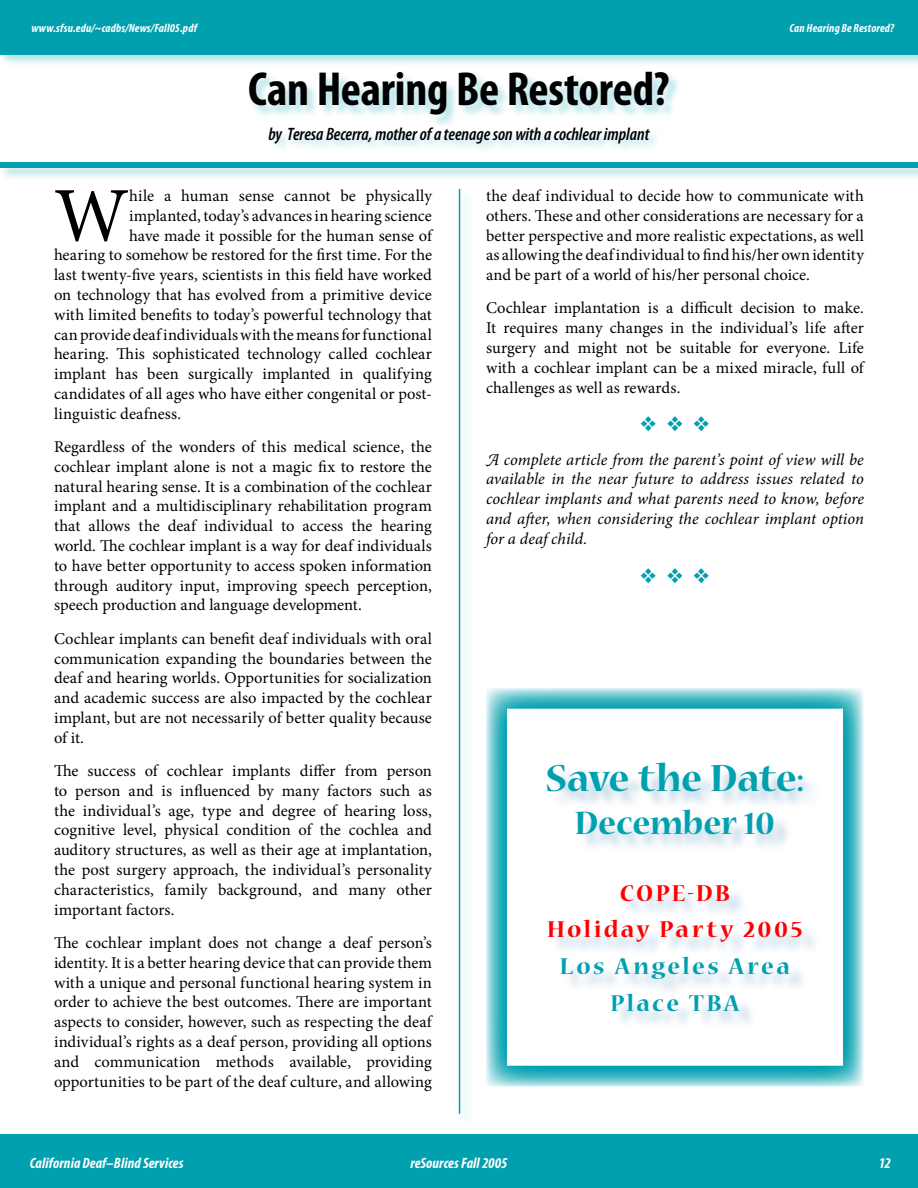
<style>
.page{position:relative;width:918px;height:1188px;background:#fff}
.page>*{position:absolute;margin:0;border:0;box-sizing:border-box;transform-origin:0 0}
.t1{font:77.4px "Minion Pro";color:#000}
.t2{font:700 condensed 48px "Myriad Pro";letter-spacing:-.005em;color:#000}
.t3{font:700 42px "Nueva Std";letter-spacing:-.01em;color:#00a0af}
.t4{font:700 36px "Nueva Std";letter-spacing:-.01em;color:#00a0af}
.t5{font:700 25.5px/36.6px "Nueva Std";letter-spacing:.095em;color:#f00;text-align:center}
.t6{font:700 25.5px/36.6px "Nueva Std";letter-spacing:.095em;color:#00a0af;text-align:center}
.t7{font:italic 600 condensed 18px "Myriad Pro";color:#000}
.t8{font:16.5px/19.8px "Minion Pro";letter-spacing:.005em;color:#000;text-align:justify}
.t9{font:italic 16.5px/19.8px "Minion Pro";color:#000;text-align:justify}
.t10{font:italic 700 condensed 15px "Myriad Pro";letter-spacing:.005em;color:#fff}
.t11{font:italic 700 condensed 12px "Myriad Pro";letter-spacing:.015em;color:#fff}
</style>
<div class="page">
<div style="left:0;top:1134px;width:918px;height:54px;background:#00a0af"></div>
<div style="left:0;top:160px;width:918px;height:22px;background:#00a0af;opacity:.3"></div>
<div style="left:0;top:162px;width:918px;height:6px;background:#00a0af"></div>
<div style="left:457px;top:188px;width:17px;height:939px;background:#00a0af;opacity:.3"></div>
<hr style="left:459px;top:189px;width:1px;height:925px;background:#00a0af">
<div style="left:248px;top:70px;width:434px;height:59px;background:#00a0af;opacity:.3"></div>
<div style="left:267px;top:125px;width:396px;height:32px;background:#00a0af;opacity:.3"></div>
<div style="left:0;top:0;width:918px;height:68px;background:#00a0af;opacity:.3"></div>
<div style="left:0;top:0;width:918px;height:54px;background:#00a0af"></div>
<div style="left:486px;top:688px;width:378px;height:399px;border:21px solid #00a0af"></div>
<div style="left:549px;top:763px;width:273px;height:91px;background:#0062a1;opacity:.3"></div>
<div style="left:550px;top:887px;width:271px;height:143px;background:#0062a1;opacity:.3"></div>
<p class="t11" style="left:32px;top:20px;width:167px">www.sfsu.edu/~cadbs/News/Fall05.pdf</p>
<p class="t11" style="left:790px;top:20px;width:106px">Can Hearing Be Restored?</p>
<h2 class="t2" style="left:248px;top:59px;width:423px">Can Hearing Be Restored?</h2>
<p class="t7" style="left:268px;top:122px;width:383px">by Teresa Becerra, mother of a teenage son with a cochlear implant</p>
<h1 class="t1" style="left:54px;top:164px;width:77px">W</h1>
<p class="t8" style="left:129px;top:186px;width:304px">hile a human sense cannot be physically</p>
<p class="t8" style="left:129px;top:206px;width:304px">implanted, today’s advances in hearing science</p>
<p class="t8" style="left:129px;top:226px;width:304px">have made it possible for the human sense of</p>
<p class="t8" style="left:54px;top:245px;width:380px">hearing to somehow be restored for the first time. For the</p>
<p class="t8" style="left:54px;top:265px;width:379px">last twenty-five years, scientists in this field have worked</p>
<p class="t8" style="left:54px;top:285px;width:379px">on technology that has evolved from a primitive device</p>
<p class="t8" style="left:54px;top:305px;width:379px">with limited benefits to today’s powerful technology that</p>
<p class="t8" style="left:54px;top:325px;width:379px">can provide deaf individuals with the means for functional</p>
<p class="t8" style="left:54px;top:344px;width:379px">hearing. This sophisticated technology called cochlear</p>
<p class="t8" style="left:54px;top:364px;width:379px">implant has been surgically implanted in qualifying</p>
<p class="t8" style="left:54px;top:384px;width:379px">candidates of all ages who have either congenital or post-</p>
<p class="t8" style="left:54px;top:404px;width:129px">linguistic deafness.</p>
<p class="t8" style="left:54px;top:437px;width:379px">Regardless of the wonders of this medical science, the cochlear implant alone is not a magic fix to restore the natural hearing sense. It is a combination of the cochlear implant and a multidisciplinary rehabilitation program that allows the deaf individual to access the hearing world. The cochlear implant is a way for deaf individuals to have better opportunity to access spoken information through auditory input, improving speech perception, speech production and language development.</p>
<p class="t8" style="left:54px;top:629px;width:379px">Cochlear implants can benefit deaf individuals with oral communication expanding the boundaries between the deaf and hearing worlds. Opportunities for socialization and academic success are also impacted by the cochlear implant, but are not necessarily of better quality because of it.</p>
<p class="t8" style="left:54px;top:761px;width:379px">The success of cochlear implants differ from person to person and is influenced by many factors such as the individual’s age, type and degree of hearing loss, cognitive level, physical condition of the cochlea and auditory structures, as well as their age at implantation, the post surgery approach, the individual’s personality characteristics, family background, and many other important factors.</p>
<p class="t8" style="left:54px;top:933px;width:380px">The cochlear implant does not change a deaf person’s identity. It is a better hearing device that can provide them with a unique and personal functional hearing system in order to achieve the best outcomes. There are important aspects to consider, however, such as respecting the deaf individual’s rights as a deaf person, providing all options and communication methods available, providing opportunities to be part of the deaf culture, and allowing</p>
<p class="t8" style="left:486px;top:186px;width:379px">the deaf individual to decide how to communicate with others. These and other considerations are necessary for a better perspective and more realistic expectations, as well as allowing the deaf individual to find his/her own identity and be part of a world of his/her personal choice.</p>
<p class="t8" style="left:486px;top:298px;width:379px">Cochlear implantation is a difficult decision to make.<br>It requires many changes in the individual’s life after surgery and might not be suitable for everyone. Life with a cochlear implant can be a mixed miracle, full of challenges as well as rewards.</p>
<p class="t9" style="left:486px;top:449px;width:380px">A complete article from the parent’s point of view will be available in the near future to address issues related to cochlear implants and what parents need to know, before and after, when considering the cochlear implant option for a deaf child.</p>
<h3 class="t3" style="left:546px;top:758px;width:260px">Save the Date:</h3>
<h3 class="t4" style="left:575px;top:806px;width:202px">December 10</h3>
<h3 class="t5" style="left:547px;top:876px;width:257px">COPE-DB<br>Holiday Party 2005</h3>
<h3 class="t6" style="left:560px;top:949px;width:232px">Los Angeles Area<br>Place TBA</h3>
<p class="t10" style="left:30px;top:1154px;width:155px">California Deaf–Blind Services</p>
<p class="t10" style="left:410px;top:1154px;width:99px">reSources Fall 2005</p>
<p class="t10" style="left:879px;top:1154px;width:14px">12</p>
</div>
